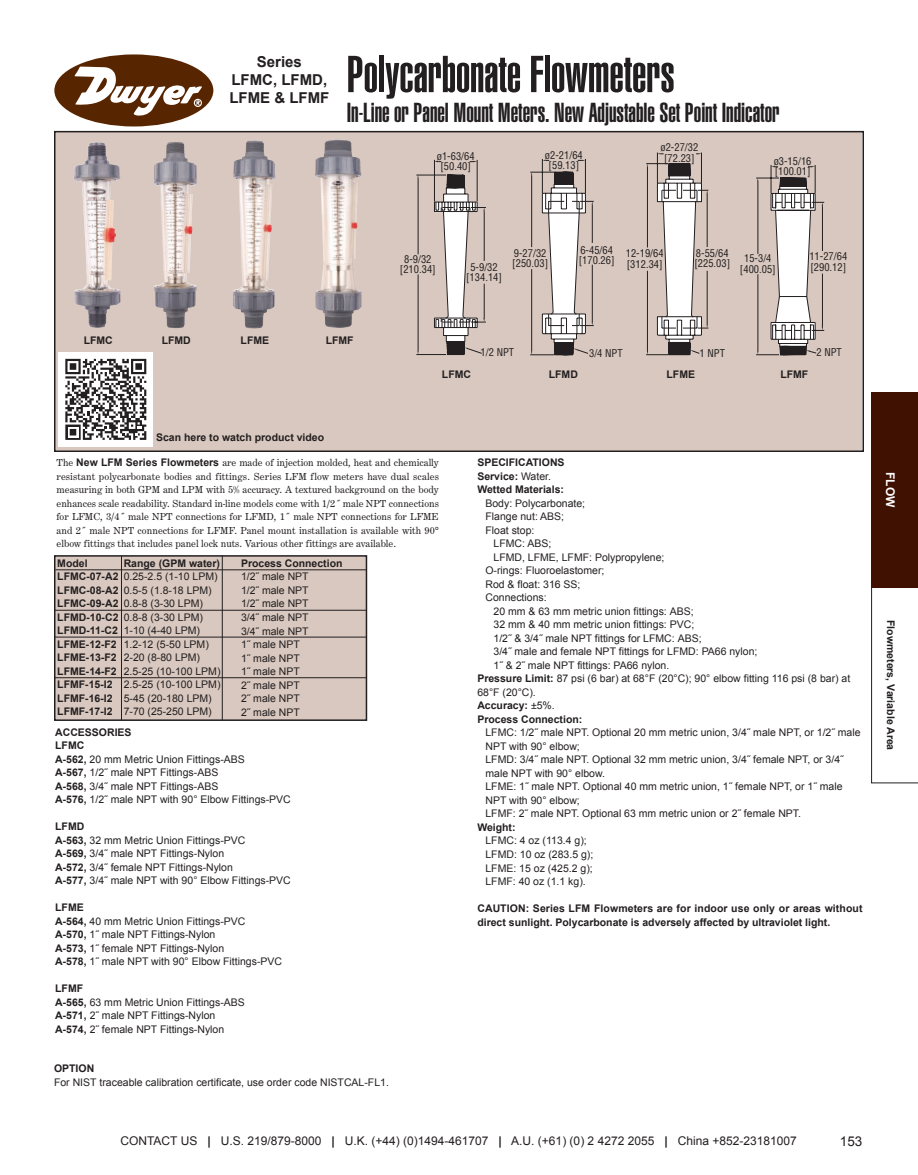
<style>
.page{position:relative;width:918px;height:1175px;background:#fff}
.page>*{position:absolute;margin:0;border:0;box-sizing:border-box;transform-origin:0 0}
.t1{font:900 extra-condensed 51px "Helvetica";color:#231f20}
.t2{font:900 extra-condensed 27px "Helvetica";color:#231f20}
.t3{font:700 15px/18px "Arial";color:#231f20;text-align:center}
.t4{font:13.5px "Arial";color:#231f20}
.t5{font:12px "Arial";color:#231f20}
.t6{font:700 12px "Arial";color:#fff}
.t7{font:10.5px/13.5px "Arial";color:#231f20}
.t8{font:10.5px/13.5px "Century Expanded T";color:#231f20;text-align:justify}
.t9{font:700 10.5px/13.5px "Arial";color:#231f20}
.t10{font:condensed 10.5px/10.5px "Helvetica";color:#231f20;text-align:center}
.t11{font:condensed 10.5px/10.5px "Helvetica";color:#201d1e}
.s1{font-family:"Arial";font-weight:700}
.s2{font-weight:700}
.s3{font-weight:400}
</style>
<div class="page">
<svg style="left:871px;top:587px;width:47px;height:196px"></svg>
<div style="left:871px;top:392px;width:47px;height:195px;background:#401000"></div>
<div style="left:56px;top:132px;width:806px;height:318px;background:#d8c8bf"></div>
<div style="left:54px;top:131px;width:810px;height:321px;border:2px solid #231f20"></div>
<div style="left:54px;top:54px;width:159px;height:72px;background:#572500;border-radius:50%"></div>
<svg style="left:74px;top:67px;width:128px;height:49px"></svg>
<div style="left:55px;top:556px;width:311px;height:164px;background:#d8c8bf"></div>
<div style="left:54px;top:555px;width:313px;height:166px;border:2px solid #231f20"></div>
<hr style="left:54px;top:610px;width:312px;height:1px;background:#231f20">
<img style="left:73px;top:142px;width:47px;height:183px">
<img style="left:154px;top:142px;width:43px;height:186px">
<hr style="left:55px;top:569px;width:312px;height:1px;background:#231f20">
<hr style="left:121px;top:556px;width:1px;height:164px;background:#231f20">
<hr style="left:222px;top:555px;width:1px;height:165px;background:#231f20">
<div style="left:59px;top:352px;width:94px;height:94px;background:#fff"></div>
<svg style="left:65px;top:359px;width:81px;height:81px"></svg>
<img style="left:233px;top:140px;width:42px;height:188px">
<img style="left:315px;top:139px;width:46px;height:189px">
<svg style="left:416px;top:159px;width:70px;height:196px"></svg>
<svg style="left:530px;top:159px;width:64px;height:197px"></svg>
<svg style="left:646px;top:152px;width:63px;height:204px"></svg>
<svg style="left:756px;top:165px;width:69px;height:191px"></svg>
<hr style="left:54px;top:677px;width:312px;height:1px;background:#231f20">
<hr style="left:54px;top:636px;width:312px;height:1px;background:#231f20">
<p class="t3" style="left:229px;top:53px;width:101px">Series<br>LFMC, LFMD,<br>LFME &amp; LFMF</p>
<p class="t1" style="left:347px;top:56px;width:329px">Polycarbonate Flowmeters</p>
<p class="t2" style="left:347px;top:103px;width:434px">In-Line or Panel Mount Meters. New Adjustable Set Point Indicator</p>
<p class="t10" style="left:437px;top:151px;width:39px">ø1-63/64 [50.40]</p>
<p class="t10" style="left:545px;top:150px;width:39px">ø2-21/64 [59.13]</p>
<p class="t10" style="left:660px;top:142px;width:39px">ø2-27/32 [72.23]</p>
<p class="t10" style="left:774px;top:156px;width:39px;text-align:left">ø3-15/16 [100.01]</p>
<p class="t9" style="left:84px;top:334px;width:31px">LFMC</p>
<p class="t9" style="left:162px;top:334px;width:31px">LFMD</p>
<p class="t9" style="left:241px;top:334px;width:30px">LFME</p>
<p class="t9" style="left:326px;top:334px;width:29px">LFMF</p>
<p class="t9" style="left:156px;top:430px;width:170px">Scan here to watch product video</p>
<p class="t10" style="left:400px;top:254px;width:37px">8-9/32 [210.34]</p>
<p class="t10" style="left:466px;top:262px;width:37px">5-9/32 [134.14]</p>
<p class="t10" style="left:512px;top:248px;width:37px;text-align:left">9-27/32 [250.03]</p>
<p class="t10" style="left:579px;top:245px;width:37px;text-align:left">6-45/64 [170.26]</p>
<p class="t11" style="left:626px;top:248px;width:39px">12-19/64 [312.34]</p>
<p class="t11" style="left:694px;top:248px;width:37px">8-55/64 [225.03]</p>
<p class="t10" style="left:740px;top:254px;width:37px">15-3/4 [400.05]</p>
<p class="t10" style="left:809px;top:251px;width:39px;text-align:left">11-27/64 [290.12]</p>
<p class="t10" style="left:481px;top:347px;width:35px">1/2 NPT</p>
<p class="t10" style="left:589px;top:348px;width:35px">3/4 NPT</p>
<p class="t11" style="left:700px;top:348px;width:27px">1 NPT</p>
<p class="t10" style="left:816px;top:347px;width:27px">2 NPT</p>
<p class="t9" style="left:442px;top:367px;width:31px">LFMC</p>
<p class="t9" style="left:549px;top:367px;width:31px">LFMD</p>
<p class="t9" style="left:667px;top:367px;width:30px">LFME</p>
<p class="t9" style="left:780px;top:367px;width:29px">LFMF</p>
<p class="t8" style="left:57px;top:456px;width:384px">The <span class="s1">New LFM Series Flowmeters</span> are made of injection molded, heat and chemically resistant polycarbonate bodies and fittings. Series LFM flow meters have dual scales measuring in both GPM and LPM with 5% accuracy. A textured background on the body enhances scale readability. Standard in-line models come with 1/2˝ male NPT connections for LFMC, 3/4˝ male NPT connections for LFMD, 1˝ male NPT connections for LFME and 2˝ male NPT connections for LFMF. Panel mount installation is available with 90° elbow fittings that includes panel lock nuts. Various other fittings are available.</p>
<p class="t9" style="left:57px;top:556px;width:63px">Model<br>LFMC-07-A2<br>LFMC-08-A2<br>LFMC-09-A2<br>LFMD-10-C2<br>LFMD-11-C2<br>LFME-12-F2<br>LFME-13-F2<br>LFME-14-F2<br>LFMF-15-I2<br>LFMF-16-I2<br>LFMF-17-I2</p>
<p class="t7" style="left:124px;top:556px;width:98px"><span class="s2">Range (GPM water)<br></span>0.25-2.5 (1-10 LPM)<br>0.5-5 (1.8-18 LPM)<br>0.8-8 (3-30 LPM)<br>0.8-8 (3-30 LPM)<br>1-10 (4-40 LPM)<br>1.2-12 (5-50 LPM)<br>2-20 (8-80 LPM)<br>2.5-25 (10-100 LPM)<br>2.5-25 (10-100 LPM)<br>5-45 (20-180 LPM)<br>7-70 (25-250 LPM)</p>
<p class="t7" style="left:241px;top:556px;width:103px"><span class="s2">Process Connection<br></span>1/2˝ male NPT<br>1/2˝ male NPT<br>1/2˝ male NPT<br>3/4˝ male NPT<br>3/4˝ male NPT<br>1˝ male NPT<br>1˝ male NPT<br>1˝ male NPT<br>2˝ male NPT<br>2˝ male NPT<br>2˝ male NPT</p>
<p class="t7" style="left:55px;top:725px;width:237px"><span class="s2">ACCESSORIES<br>LFMC<br>A-562,</span> 20 mm Metric Union Fittings-ABS<br><span class="s2">A-567,</span> 1/2˝ male NPT Fittings-ABS<br><span class="s2">A-568,</span> 3/4˝ male NPT Fittings-ABS<br><span class="s2">A-576,</span> 1/2˝ male NPT with 90° Elbow Fittings-PVC</p>
<p class="t7" style="left:55px;top:819px;width:237px"><span class="s2">LFMD<br>A-563,</span> 32 mm Metric Union Fittings-PVC<br><span class="s2">A-569,</span> 3/4˝ male NPT Fittings-Nylon<br><span class="s2">A-572,</span> 3/4˝ female NPT Fittings-Nylon<br><span class="s2">A-577,</span> 3/4˝ male NPT with 90° Elbow Fittings-PVC</p>
<p class="t7" style="left:55px;top:900px;width:228px"><span class="s2">LFME<br>A-564,</span> 40 mm Metric Union Fittings-PVC<br><span class="s2">A-570,</span> 1˝ male NPT Fittings-Nylon<br><span class="s2">A-573,</span> 1˝ female NPT Fittings-Nylon<br><span class="s2">A-578,</span> 1˝ male NPT with 90° Elbow Fittings-PVC</p>
<p class="t7" style="left:55px;top:981px;width:191px"><span class="s2">LFMF<br>A-565,</span> 63 mm Metric Union Fittings-ABS<br><span class="s2">A-571,</span> 2˝ male NPT Fittings-Nylon<br><span class="s2">A-574,</span> 2˝ female NPT Fittings-Nylon</p>
<p class="t7" style="left:54px;top:1061px;width:336px"><span class="s2">OPTION<br></span>For NIST traceable calibration certificate, use order code NISTCAL-FL1.</p>
<p class="t9" style="left:477px;top:456px;width:89px">SPECIFICATIONS</p>
<p class="t9" style="left:477px;top:469px;width:75px">Service: <span class="s3">Water.</span></p>
<p class="t9" style="left:477px;top:483px;width:88px">Wetted Materials:</p>
<p class="t7" style="left:485px;top:496px;width:101px">Body: Polycarbonate;</p>
<p class="t7" style="left:485px;top:510px;width:80px">Flange nut: ABS;</p>
<p class="t7" style="left:485px;top:523px;width:51px">Float stop:</p>
<p class="t7" style="left:494px;top:537px;width:59px">LFMC: ABS;</p>
<p class="t7" style="left:494px;top:550px;width:172px">LFMD, LFME, LFMF: Polypropylene;</p>
<p class="t7" style="left:485px;top:564px;width:121px">O-rings: Fluoroelastomer;</p>
<p class="t7" style="left:485px;top:577px;width:97px">Rod &amp; float: 316 SS;</p>
<p class="t7" style="left:485px;top:591px;width:63px">Connections:</p>
<p class="t7" style="left:494px;top:604px;width:202px">20 mm &amp; 63 mm metric union fittings: ABS;</p>
<p class="t7" style="left:494px;top:618px;width:202px">32 mm &amp; 40 mm metric union fittings: PVC;</p>
<p class="t7" style="left:494px;top:631px;width:210px">1/2˝ &amp; 3/4˝ male NPT fittings for LFMC: ABS;</p>
<p class="t7" style="left:494px;top:645px;width:265px">3/4˝ male and female NPT fittings for LFMD: PA66 nylon;</p>
<p class="t7" style="left:494px;top:658px;width:177px">1˝ &amp; 2˝ male NPT fittings: PA66 nylon.</p>
<p class="t7" style="left:477px;top:672px;width:375px"><span class="s2">Pressure Limit:</span> 87 psi (6 bar) at 68°F (20°C); 90° elbow fitting 116 psi (8 bar) at</p>
<p class="t7" style="left:477px;top:685px;width:60px">68°F (20°C).</p>
<p class="t9" style="left:477px;top:699px;width:79px">Accuracy: <span class="s3">±5%.</span></p>
<p class="t9" style="left:477px;top:712px;width:107px">Process Connection:</p>
<p class="t7" style="left:485px;top:726px;width:377px">LFMC: 1/2˝ male NPT. Optional 20 mm metric union, 3/4˝ male NPT, or 1/2˝ male</p>
<p class="t7" style="left:485px;top:739px;width:96px">NPT with 90° elbow;</p>
<p class="t7" style="left:485px;top:753px;width:360px">LFMD: 3/4˝ male NPT. Optional 32 mm metric union, 3/4˝ female NPT, or 3/4˝</p>
<p class="t7" style="left:485px;top:766px;width:121px">male NPT with 90° elbow.</p>
<p class="t7" style="left:485px;top:780px;width:359px">LFME: 1˝ male NPT. Optional 40 mm metric union, 1˝ female NPT, or 1˝ male</p>
<p class="t7" style="left:485px;top:793px;width:96px">NPT with 90° elbow;</p>
<p class="t7" style="left:485px;top:807px;width:317px">LFMF: 2˝ male NPT. Optional 63 mm metric union or 2˝ female NPT.</p>
<p class="t9" style="left:477px;top:820px;width:40px">Weight:</p>
<p class="t7" style="left:485px;top:834px;width:103px">LFMC: 4 oz (113.4 g);</p>
<p class="t7" style="left:485px;top:847px;width:109px">LFMD: 10 oz (283.5 g);</p>
<p class="t7" style="left:485px;top:861px;width:109px">LFME: 15 oz (425.2 g);</p>
<p class="t7" style="left:485px;top:874px;width:102px">LFMF: 40 oz (1.1 kg).</p>
<p class="t9" style="left:477px;top:901px;width:387px">CAUTION: Series LFM Flowmeters are for indoor use only or areas without direct sunlight. Polycarbonate is adversely affected by ultraviolet light.</p>
<p class="t5" style="left:121px;top:1133px;width:678px">CONTACT US <span class="s2">|</span> U.S. 219/879-8000 <span class="s2">|</span> U.K. (+44) (0)1494-461707 <span class="s2">|</span> A.U. (+61) (0) 2 4272 2055 <span class="s2">|</span> China +852-23181007</p>
<p class="t4" style="left:840px;top:1133px;width:24px">153</p>
<p class="t6" style="left:897px;top:472px;width:37px;rotate:90deg">FLOW</p>
<p class="t9" style="left:898px;top:620px;width:132px;rotate:90deg">Flowmeters, Variable Area</p>
</div>
